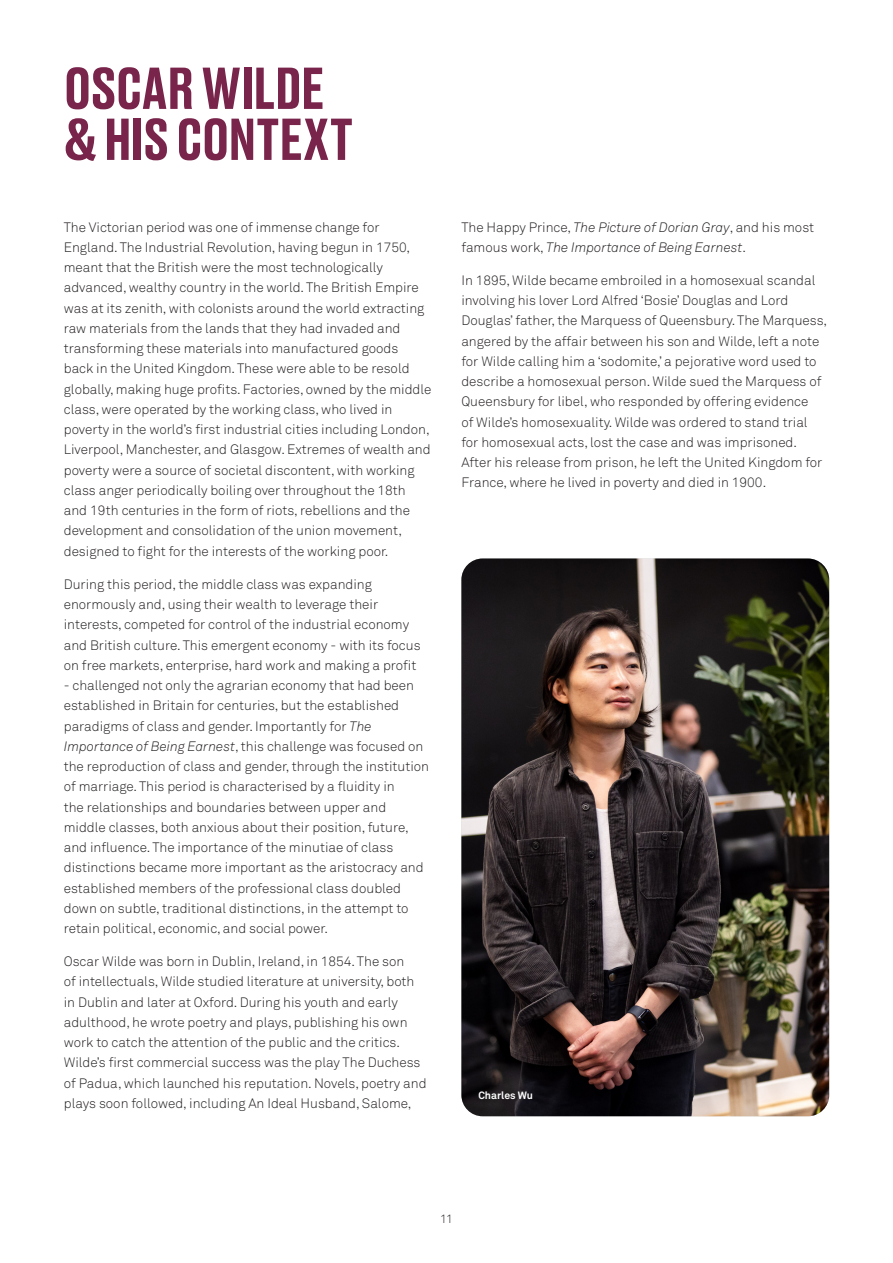
<style>
.page{position:relative;width:893px;height:1263px;background:#fff}
.page>*{position:absolute;margin:0;border:0;box-sizing:border-box;transform-origin:0 0}
.PAGE_HEADER{font:500 55.5px/51px "Druk Text";letter-spacing:-.01em;color:#78244b}
.BODY{font:300 13.5px/20.2px "Akkurat Std";color:#231f20}
.BODY-2{font:italic 300 13.5px/20.2px "Akkurat Std";color:#231f20}
.t1{font:300 12px "Akkurat Std";color:#231f20}
.IMAGE_CAPTIONS{font:700 10.5px "Akkurat Std";color:#fff}
.s1{font-style:italic}
.s2{font-style:normal}
</style>
<div class="page">
<img style="left:461px;top:558px;width:368px;height:558px">
<div style="left:465px;top:1066px;width:81px;height:59px;background:#231f20;opacity:.15"></div>
<p class="PAGE_HEADER" style="left:64px;top:58px;width:291px">OSCAR WILDE &amp; HIS CONTEXT</p>
<p class="BODY" style="left:64px;top:217px;width:369px">The Victorian period was one of immense change for England. The Industrial Revolution, having begun in 1750, meant that the British were the most technologically advanced, wealthy country in the world. The British Empire was at its zenith, with colonists around the world extracting raw materials from the lands that they had invaded and transforming these materials into manufactured goods<br>back in the United Kingdom. These were able to be resold globally, making huge profits. Factories, owned by the middle class, were operated by the working class, who lived in poverty in the world’s first industrial cities including London, Liverpool, Manchester, and Glasgow. Extremes of wealth and poverty were a source of societal discontent, with working class anger periodically boiling over throughout the 18th and 19th centuries in the form of riots, rebellions and the development and consolidation of the union movement, designed to fight for the interests of the working poor.</p>
<p class="BODY" style="left:64px;top:574px;width:358px">During this period, the middle class was expanding enormously and, using their wealth to leverage their interests, competed for control of the industrial economy and British culture. This emergent economy - with its focus on free markets, enterprise, hard work and making a profit</p>
<p class="BODY" style="left:64px;top:675px;width:367px">- challenged not only the agrarian economy that had been established in Britain for centuries, but the established paradigms of class and gender. Importantly for <span class="s1">The Importance of Being Earnest</span>, this challenge was focused on the reproduction of class and gender, through the institution of marriage. This period is characterised by a fluidity in<br>the relationships and boundaries between upper and middle classes, both anxious about their position, future, and influence. The importance of the minutiae of class distinctions became more important as the aristocracy and established members of the professional class doubled down on subtle, traditional distinctions, in the attempt to retain political, economic, and social power.</p>
<p class="BODY" style="left:64px;top:951px;width:364px">Oscar Wilde was born in Dublin, Ireland, in 1854. The son<br>of intellectuals, Wilde studied literature at university, both in Dublin and later at Oxford. During his youth and early adulthood, he wrote poetry and plays, publishing his own work to catch the attention of the public and the critics.<br>Wilde’s first commercial success was the play The Duchess of Padua, which launched his reputation. Novels, poetry and plays soon followed, including An Ideal Husband, Salome,</p>
<p class="BODY-2" style="left:461px;top:217px;width:354px"><span class="s2">The Happy Prince,</span> The Picture of Dorian Gray<span class="s2">, and his most famous work,</span> The Importance of Being Earnest<span class="s2">.</span></p>
<p class="BODY" style="left:461px;top:270px;width:367px">In 1895, Wilde became embroiled in a homosexual scandal involving his lover Lord Alfred ‘Bosie’ Douglas and Lord Douglas’ father, the Marquess of Queensbury. The Marquess, angered by the affair between his son and Wilde, left a note for Wilde calling him a ‘sodomite,’ a pejorative word used to describe a homosexual person. Wilde sued the Marquess of Queensbury for libel, who responded by offering evidence<br>of Wilde’s homosexuality. Wilde was ordered to stand trial for homosexual acts, lost the case and was imprisoned.<br>After his release from prison, he left the United Kingdom for France, where he lived in poverty and died in 1900.</p>
<p class="IMAGE_CAPTIONS" style="left:478px;top:1089px;width:56px">Charles Wu</p>
<p class="t1" style="left:440px;top:1211px;width:14px">11</p>
</div>
